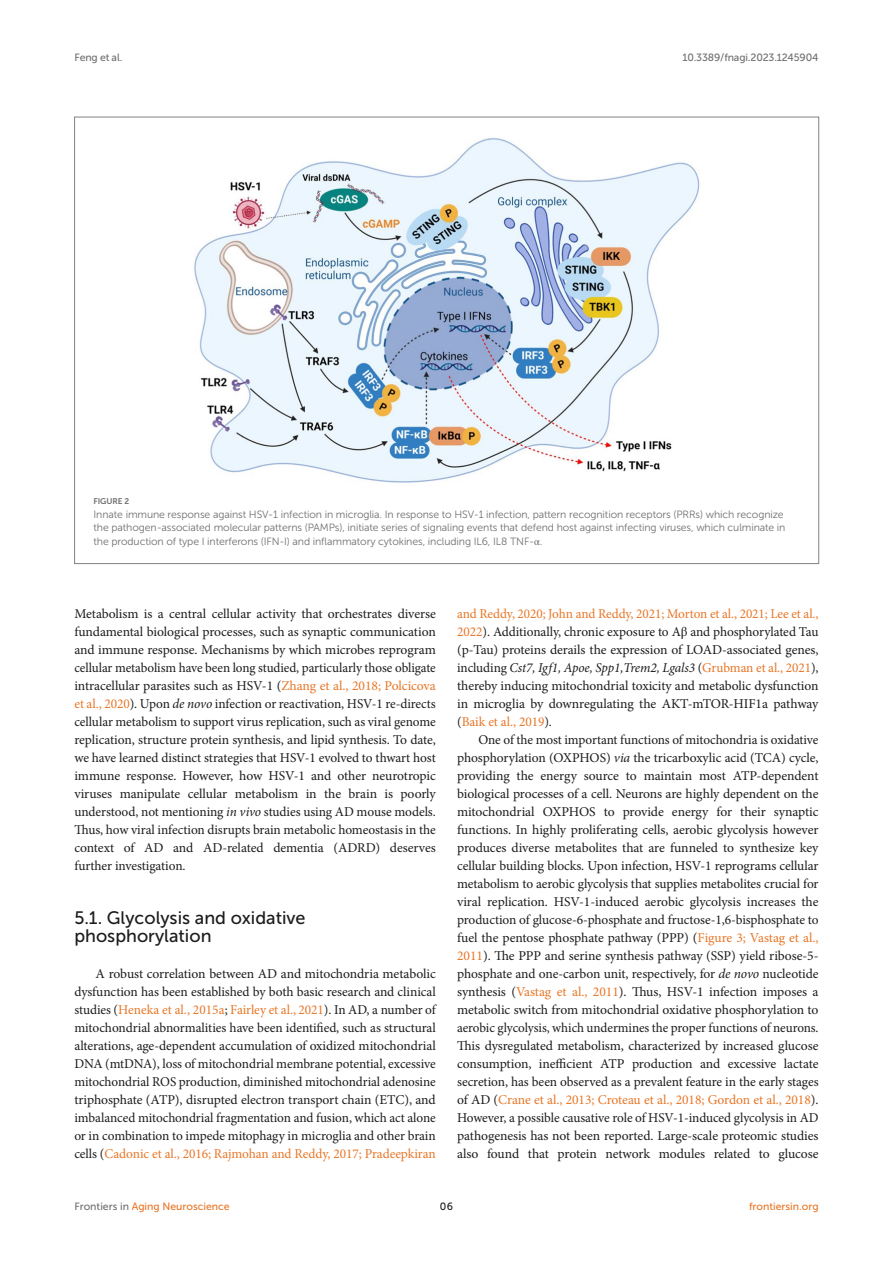
<style>
.page{position:relative;width:893px;height:1263px;background:#fff}
.page>*{position:absolute;margin:0;border:0;box-sizing:border-box;transform-origin:0 0}
.HEAD_2{font:18px/18px "Museo Sans 500";color:#1b1c1b}
.TEXT_FLUSH{font:13.5px/18px "Minion Pro";letter-spacing:-.005em;color:#1b1c1b;text-align:justify}
.TEXT{font:13.5px/18px "Minion Pro";letter-spacing:-.01em;color:#1b1c1b;text-align:justify}
.FIG_LEG{font:10.5px/13.5px "Museo Sans 300";letter-spacing:-.01em;color:#706f70}
.t1{font:10.5px "Museo Sans 500";color:#e87626}
.t2{font:10.5px "Museo Sans 500";letter-spacing:-.015em;color:#706f70}
.t3{font:10.5px "Museo Sans 500";color:#1b1c1b}
.FIG_HD{font:8.25px "Museo Sans 700";letter-spacing:-.01em;color:#706f70}
.s1{font-family:"STIX General"}
.s2{color:#e87626}
.s3{font-style:italic}
.s4{color:#706f70}
</style>
<div class="page">
<img style="left:194px;top:138px;width:506px;height:345px">
<p class="t2" style="left:74px;top:51px;width:49px">Feng et al.</p>
<p class="t2" style="left:682px;top:51px;width:138px">10.3389/fnagi.2023.1245904</p>
<p class="FIG_HD" style="left:94px;top:497px;width:37px">FIGURE 2</p>
<p class="FIG_LEG" style="left:94px;top:507px;width:693px">Innate immune response against HSV-1 infection in microglia. In response to HSV-1 infection, pattern recognition receptors (PRRs) which recognize the pathogen-associated molecular patterns (PAMPs), initiate series of signaling events that defend host against infecting viruses, which culminate in the production of type I interferons (IFN-I) and inflammatory cytokines, including IL6, IL8 TNF-<span class="s1">α</span>.</p>
<p class="TEXT_FLUSH" style="left:74px;top:605px;width:363px">Metabolism is a central cellular activity that orchestrates diverse fundamental biological processes, such as synaptic communication and immune response. Mechanisms by which microbes reprogram cellular metabolism have been long studied, particularly those obligate intracellular parasites such as HSV-1 (<span class="s2">Zhang et al., 2018; Polcicova et al., 2020</span>). Upon <span class="s3">de novo</span> infection or reactivation, HSV-1 re-directs cellular metabolism to support virus replication, such as viral genome replication, structure protein synthesis, and lipid synthesis. To date, we have learned distinct strategies that HSV-1 evolved to thwart host immune response. However, how HSV-1 and other neurotropic viruses manipulate cellular metabolism in the brain is poorly understood, not mentioning <span class="s3">in vivo</span> studies using AD mouse models.<br>Thus, how viral infection disrupts brain metabolic homeostasis in the context of AD and AD-related dementia (ADRD) deserves further investigation.</p>
<p class="HEAD_2" style="left:74px;top:909px;width:233px">5.1. Glycolysis and oxidative phosphorylation</p>
<p class="TEXT_FLUSH" style="left:74px;top:965px;width:363px;text-indent:21px">A robust correlation between AD and mitochondria metabolic dysfunction has been established by both basic research and clinical studies (<span class="s2">Heneka et al., 2015a</span>; <span class="s2">Fairley et al., 2021</span>). In AD, a number of mitochondrial abnormalities have been identified, such as structural alterations, age-dependent accumulation of oxidized mitochondrial DNA (mtDNA), loss of mitochondrial membrane potential, excessive mitochondrial ROS production, diminished mitochondrial adenosine triphosphate (ATP), disrupted electron transport chain (ETC), and imbalanced mitochondrial fragmentation and fusion, which act alone or in combination to impede mitophagy in microglia and other brain cells (<span class="s2">Cadonic et al., 2016; Rajmohan and Reddy, 2017; Pradeepkiran</span></p>
<p class="TEXT_FLUSH" style="left:457px;top:605px;width:363px"><span class="s2">and Reddy, 2020; John and Reddy, 2021; Morton et al., 2021; Lee et al., 2022</span>). Additionally, chronic exposure to A<span class="s1">β</span> and phosphorylated Tau (p-Tau) proteins derails the expression of LOAD-associated genes, including <span class="s3">Cst7, Igf1, Apoe, Spp1,Trem2, Lgals3</span> (<span class="s2">Grubman et al., 2021</span>), thereby inducing mitochondrial toxicity and metabolic dysfunction in microglia by downregulating the AKT-mTOR-HIF1a pathway (<span class="s2">Baik et al., 2019</span>).</p>
<p class="TEXT" style="left:457px;top:731px;width:363px;text-indent:21px">One of the most important functions of mitochondria is oxidative phosphorylation (OXPHOS) <span class="s3">via</span> the tricarboxylic acid (TCA) cycle, providing the energy source to maintain most ATP-dependent biological processes of a cell. Neurons are highly dependent on the mitochondrial OXPHOS to provide energy for their synaptic functions. In highly proliferating cells, aerobic glycolysis however produces diverse metabolites that are funneled to synthesize key cellular building blocks. Upon infection, HSV-1 reprograms cellular metabolism to aerobic glycolysis that supplies metabolites crucial for viral replication. HSV-1-induced aerobic glycolysis increases the production of glucose-6-phosphate and fructose-1,6-bisphosphate to fuel the pentose phosphate pathway (PPP) (<span class="s2">Figure 3; Vastag et al., 2011</span>). The PPP and serine synthesis pathway (SSP) yield ribose-5- phosphate and one-carbon unit, respectively, for <span class="s3">de novo</span> nucleotide synthesis (<span class="s2">Vastag et al., 2011</span>). Thus, HSV-1 infection imposes a metabolic switch from mitochondrial oxidative phosphorylation to aerobic glycolysis, which undermines the proper functions of neurons.<br>This dysregulated metabolism, characterized by increased glucose consumption, inefficient ATP production and excessive lactate secretion, has been observed as a prevalent feature in the early stages of AD (<span class="s2">Crane et al., 2013; Croteau et al., 2018; Gordon et al., 2018</span>).<br>However, a possible causative role of HSV-1-induced glycolysis in AD pathogenesis has not been reported. Large-scale proteomic studies also found that protein network modules related to glucose</p>
<p class="t1" style="left:74px;top:1200px;width:157px"><span class="s4">Frontiers in</span> Aging Neuroscience</p>
<p class="t3" style="left:440px;top:1200px;width:15px">06</p>
<p class="t1" style="left:749px;top:1200px;width:71px">frontiersin.org</p>
</div>
